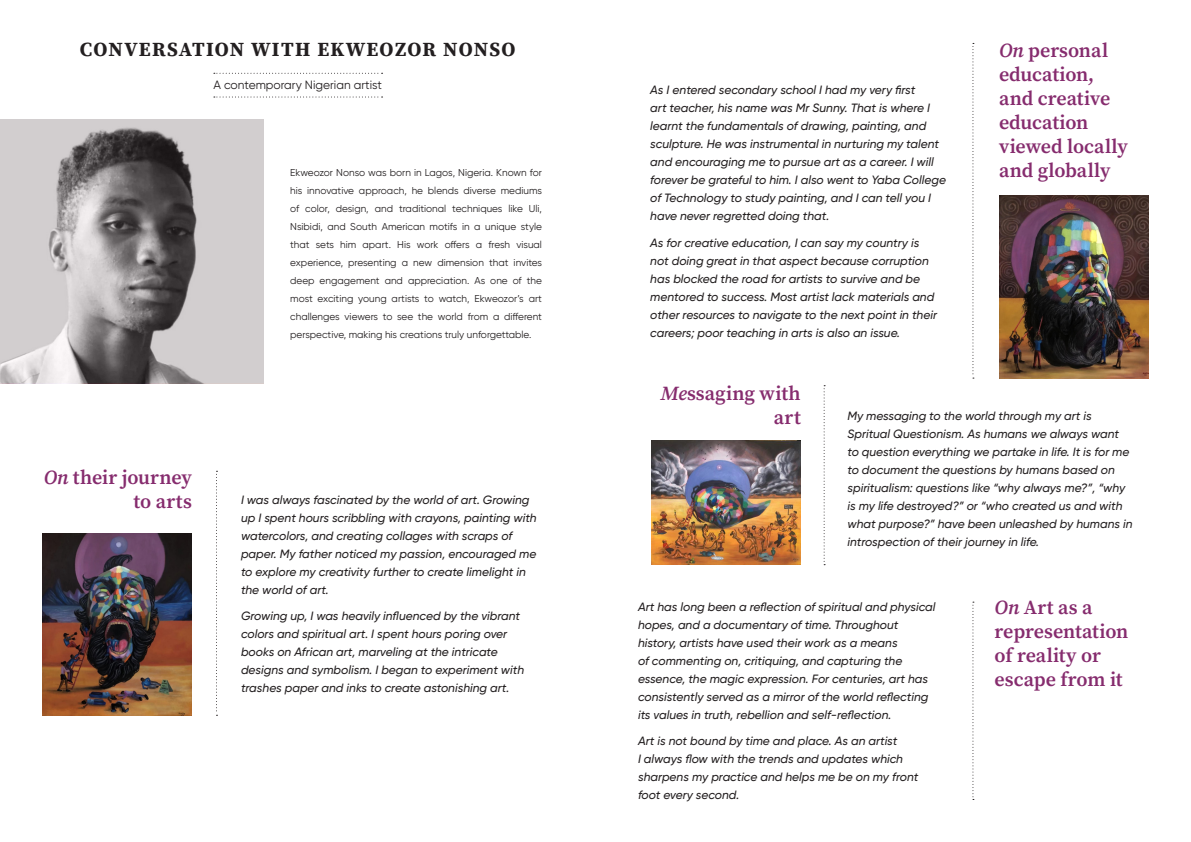
<style>
.page{position:relative;width:1191px;height:842px;background:#fff}
.page>*{position:absolute;margin:0;border:0;box-sizing:border-box;transform-origin:0 0}
.t1{font:20px/24px "Source Serif Variable";letter-spacing:-.005em;color:#862c6e;text-align:right}
.t2{font:20px "Source Serif Variable";letter-spacing:.065em;color:#231f20}
.t3{font:italic 500 12px/18px "Gilroy";color:#231f20}
.t4{font:12px "Gilroy";color:#231f20}
.t5{font:10px/18px "Gilroy";color:#231f20;text-align:justify}
.s1{font-style:italic}
</style>
<div class="page">
<img style="left:43px;top:534px;width:149px;height:181px">
<img style="left:999px;top:195px;width:149px;height:183px">
<svg style="left:214px;top:97px;width:168px;height:1px"></svg>
<svg style="left:214px;top:73px;width:168px;height:1px"></svg>
<svg style="left:0;top:120px;width:263px;height:263px;background:#aaa6a7"></svg>
<svg style="left:216px;top:471px;width:1px;height:245px"></svg>
<svg style="left:823px;top:385px;width:2px;height:180px"></svg>
<svg style="left:972px;top:43px;width:2px;height:336px"></svg>
<svg style="left:972px;top:602px;width:2px;height:198px"></svg>
<img style="left:651px;top:441px;width:150px;height:124px">
<p class="t2" style="left:80px;top:36px;width:437px">CONVERSATION WITH EKWEOZOR NONSO</p>
<p class="t4" style="left:213px;top:78px;width:170px">A contemporary Nigerian artist</p>
<p class="t5" style="left:290px;top:164px;width:253px">Ekweozor Nonso was born in Lagos, Nigeria. Known for his innovative approach, he blends diverse mediums of color, design, and traditional techniques like Uli, Nsibidi, and South American motifs in a unique style that sets him apart. His work offers a fresh visual experience, presenting a new dimension that invites deep engagement and appreciation. As one of the most exciting young artists to watch, Ekweozor’s art challenges viewers to see the world from a different perspective, making his creations truly unforgettable.</p>
<p class="t1" style="left:44px;top:465px;width:150px"><span class="s1">On</span> their journey to arts</p>
<p class="t3" style="left:241px;top:490px;width:297px">I was always fascinated by the world of art. Growing up I spent hours scribbling with crayons, painting with watercolors, and creating collages with scraps of paper. My father noticed my passion, encouraged me to explore my creativity further to create limelight in the world of art.</p>
<p class="t3" style="left:241px;top:607px;width:285px">Growing up, I was heavily influenced by the vibrant colors and spiritual art. I spent hours poring over books on African art, marveling at the intricate designs and symbolism. I began to experiment with trashes paper and inks to create astonishing art.</p>
<p class="t3" style="left:650px;top:81px;width:297px">As I entered secondary school I had my very first<br>art teacher, his name was Mr Sunny. That is where I learnt the fundamentals of drawing, painting, and sculpture. He was instrumental in nurturing my talent and encouraging me to pursue art as a career. I will forever be grateful to him. I also went to Yaba College of Technology to study painting, and I can tell you I have never regretted doing that.</p>
<p class="t3" style="left:650px;top:233px;width:288px">As for creative education, I can say my country is not doing great in that aspect because corruption has blocked the road for artists to survive and be mentored to success. Most artist lack materials and other resources to navigate to the next point in their careers; poor teaching in arts is also an issue.</p>
<p class="t1" style="left:999px;top:38px;width:130px;text-align:left"><span class="s1">On</span> personal education, and creative education viewed locally and globally</p>
<p class="t1" style="left:660px;top:381px;width:142px"><span class="s1">Me</span>ssaging with art</p>
<p class="t3" style="left:847px;top:407px;width:287px">My messaging to the world through my art is Spritual Questionism. As humans we always want to question everything we partake in life. It is for me to document the questions by humans based on spiritualism: questions like “why always me?”, “why is my life destroyed?” or “who created us and with what purpose?” have been unleashed by humans in introspection of their journey in life.</p>
<p class="t3" style="left:638px;top:598px;width:299px">Art has long been a reflection of spiritual and physical hopes, and a documentary of time. Throughout history, artists have used their work as a means<br>of commenting on, critiquing, and capturing the essence, the magic expression. For centuries, art has consistently served as a mirror of the world reflecting its values in truth, rebellion and self-reflection.</p>
<p class="t3" style="left:638px;top:732px;width:282px">Art is not bound by time and place. As an artist<br>I always flow with the trends and updates which sharpens my practice and helps me be on my front foot every second.</p>
<p class="t1" style="left:994px;top:595px;width:135px;text-align:left"><span class="s1">On</span> Art as a representation of reality or escape from it</p>
</div>
